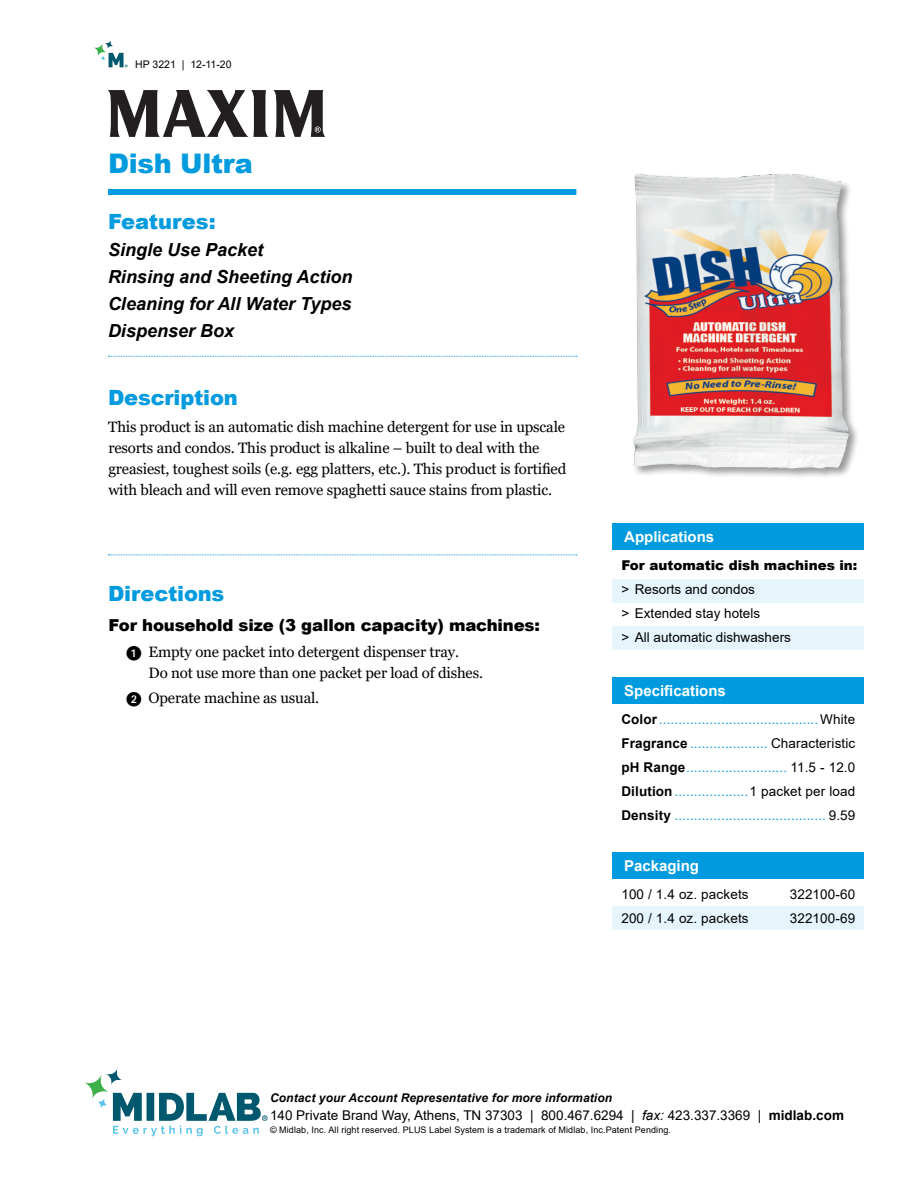
<style>
.page{position:relative;width:918px;height:1188px;background:#fff}
.page>*{position:absolute;margin:0;border:0;box-sizing:border-box;transform-origin:0 0}
.t1{font:900 27px "Arial";letter-spacing:-.01em;color:#009bde}
.t2{font:900 21px "Arial";letter-spacing:-.01em;color:#009bde}
.t3{font:italic 700 18px "Arial";color:#000}
.t4{font:900 16.5px "Arial";letter-spacing:-.01em;color:#000}
.t5{font:15px/21px "Georgia";letter-spacing:-.01em;color:#000}
.t6{font:700 15px "Arial";color:#fff}
.t7{font:13.5px "Arial";letter-spacing:.01em;color:#009bde}
.t8{font:13.5px "Arial";color:#000}
.t9{font:900 13.5px "Arial";color:#000}
.t10{font:italic 700 12px "Arial";letter-spacing:.01em;color:#000}
.t11{font:10.5px "Arial";color:#000}
.t12{font:9px "Arial";letter-spacing:.01em;color:#000}
.s1{font-family:"European Pi One"}
.s2{font-weight:700;color:#000}
.s3{color:#000}
.s4{font-style:italic}
.s5{font-weight:700}
</style>
<div class="page">
<svg style="left:113px;top:1093px;width:155px;height:43px"></svg>
<svg style="left:84px;top:1074px;width:25px;height:25px"></svg>
<svg style="left:106px;top:1068px;width:16px;height:17px"></svg>
<svg style="left:97px;top:1098px;width:11px;height:10px"></svg>
<svg style="left:94px;top:43px;width:12px;height:13px"></svg>
<svg style="left:105px;top:40px;width:8px;height:9px"></svg>
<svg style="left:100px;top:53px;width:28px;height:14px"></svg>
<div style="left:612px;top:579px;width:252px;height:24px;background:#e6f5fb"></div>
<div style="left:612px;top:626px;width:252px;height:24px;background:#e6f5fb"></div>
<div style="left:612px;top:524px;width:252px;height:26px;background:#009bde"></div>
<div style="left:612px;top:852px;width:252px;height:27px;background:#009bde"></div>
<div style="left:612px;top:906px;width:252px;height:24px;background:#e6f5fb"></div>
<div style="left:612px;top:677px;width:252px;height:27px;background:#009bde"></div>
<svg style="left:108px;top:90px;width:160px;height:47px"></svg>
<svg style="left:274px;top:90px;width:51px;height:47px"></svg>
<div style="left:108px;top:189px;width:468px;height:6px;background:#009bde"></div>
<svg style="left:108px;top:356px;width:469px;height:1px"></svg>
<svg style="left:108px;top:554px;width:469px;height:1px"></svg>
<div style="left:631px;top:172px;width:229px;height:308px;background:#000;opacity:.4"></div>
<img style="left:632px;top:174px;width:217px;height:295px">
<p class="t11" style="left:135px;top:57px;width:98px">HP 3221 | 12-11-20</p>
<p class="t1" style="left:108px;top:143px;width:146px">Dish Ultra</p>
<p class="t2" style="left:108px;top:206px;width:109px">Features:</p>
<p class="t3" style="left:108px;top:238px;width:157px">Single Use Packet</p>
<p class="t3" style="left:108px;top:265px;width:246px">Rinsing and Sheeting Action</p>
<p class="t3" style="left:108px;top:292px;width:245px">Cleaning for All Water Types</p>
<p class="t3" style="left:108px;top:319px;width:128px">Dispenser Box</p>
<p class="t2" style="left:108px;top:382px;width:131px">Description</p>
<p class="t5" style="left:108px;top:416px;width:460px">This product is an automatic dish machine detergent for use in upscale resorts and condos. This product is alkaline – built to deal with the greasiest, toughest soils (e.g. egg platters, etc.). This product is fortified with bleach and will even remove spaghetti sauce stains from plastic.</p>
<p class="t2" style="left:108px;top:579px;width:118px">Directions</p>
<p class="t4" style="left:109px;top:613px;width:433px">For household size (3 gallon capacity) machines:</p>
<p class="t5" style="left:149px;top:641px;width:336px;text-indent:-22px"><span class="s1">1</span> Empty one packet into detergent dispenser tray.<br>Do not use more than one packet per load of dishes.</p>
<p class="t5" style="left:127px;top:688px;width:194px"><span class="s1">2</span> Operate machine as usual.</p>
<p class="t6" style="left:624px;top:527px;width:92px">Applications</p>
<p class="t9" style="left:621px;top:556px;width:238px">For automatic dish machines in:</p>
<p class="t8" style="left:621px;top:580px;width:135px">&gt; Resorts and condos</p>
<p class="t8" style="left:621px;top:604px;width:140px">&gt; Extended stay hotels</p>
<p class="t8" style="left:621px;top:628px;width:171px">&gt; All automatic dishwashers</p>
<p class="t6" style="left:624px;top:680px;width:103px">Specifications</p>
<p class="t7" style="left:621px;top:710px;width:235px"><span class="s2">Color</span>.........................................<span class="s3">White</span></p>
<p class="t7" style="left:621px;top:734px;width:235px"><span class="s2">Fragrance</span> .................... <span class="s3">Characteristic</span></p>
<p class="t7" style="left:621px;top:758px;width:235px"><span class="s2">pH Range</span>.......................... <span class="s3">11.5 - 12.0</span></p>
<p class="t7" style="left:621px;top:782px;width:235px"><span class="s2">Dilution</span>...................<span class="s3">1 packet per load</span></p>
<p class="t7" style="left:621px;top:806px;width:235px"><span class="s2">Density</span> ....................................... <span class="s3">9.59</span></p>
<p class="t6" style="left:624px;top:855px;width:77px">Packaging</p>
<p class="t8" style="left:621px;top:885px;width:129px">100 / 1.4 oz. packets</p>
<p class="t8" style="left:790px;top:885px;width:67px">322100-60</p>
<p class="t8" style="left:621px;top:909px;width:129px">200 / 1.4 oz. packets</p>
<p class="t8" style="left:790px;top:909px;width:67px">322100-69</p>
<p class="t10" style="left:270px;top:1090px;width:344px">Contact your Account Representative for more information</p>
<p class="t8" style="left:270px;top:1106px;width:576px">140 Private Brand Way, Athens, TN 37303 | 800.467.6294 | <span class="s4">fax:</span> 423.337.3369 | <span class="s5">midlab.com</span></p>
<p class="t12" style="left:270px;top:1124px;width:403px">© Midlab, Inc. All right reserved. PLUS Label System is a trademark of Midlab, Inc.Patent Pending.</p>
</div>
